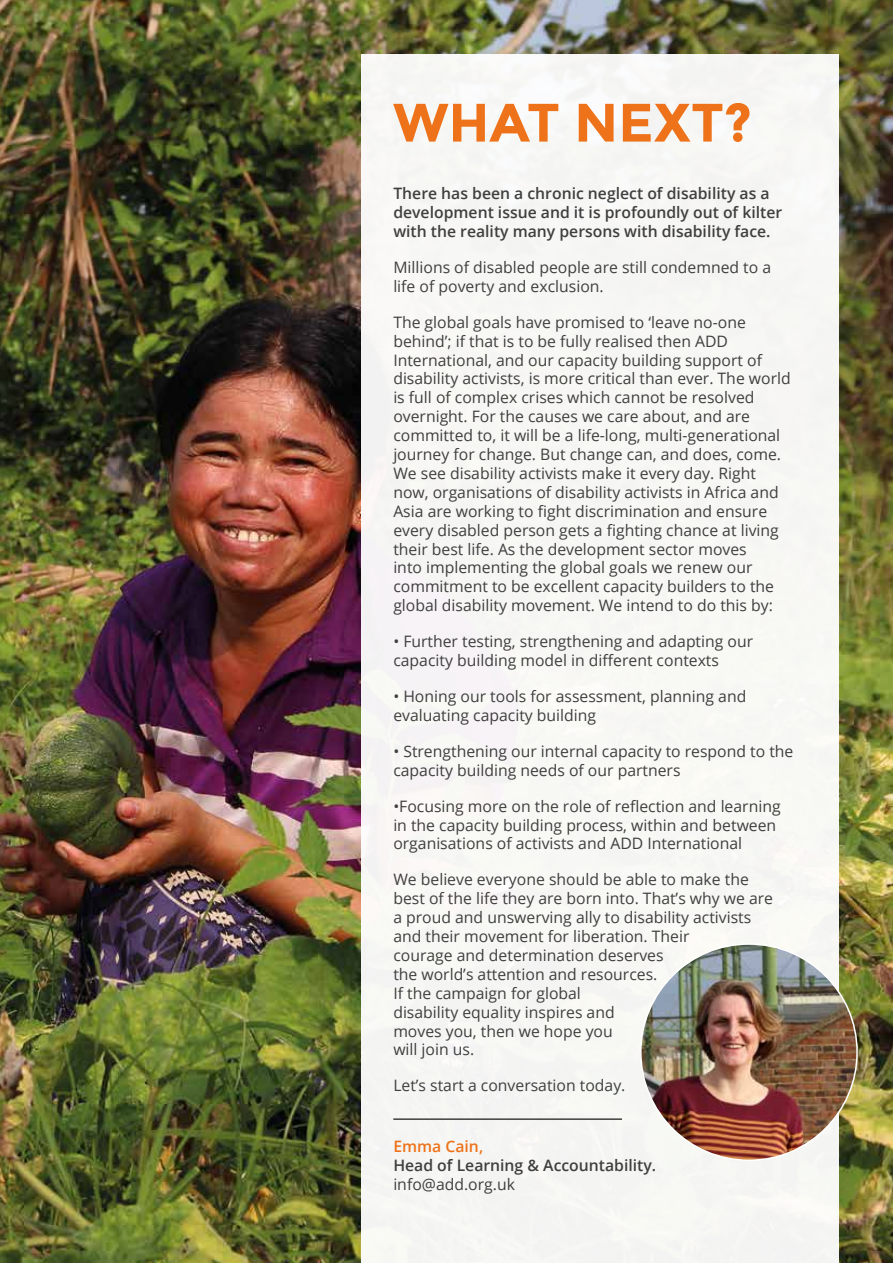
<style>
.page{position:relative;width:893px;height:1263px;background:#fff}
.page>*{position:absolute;margin:0;border:0;box-sizing:border-box;transform-origin:0 0}
.t1{font:700 54px "Montserrat";color:#ee7219}
.t2{font:15.75px/18.9px "Open Sans";color:#3f3f3e}
.t3{font:600 15.75px/18.9px "Open Sans";color:#3f3f3e}
.t4{font:600 15.75px "Open Sans";color:#ee7219}
</style>
<div class="page">
<img style="left:0;top:0;width:893px;height:1263px">
<div style="left:361px;top:54px;width:478px;height:1209px;background:#f7f7f4"></div>
<img style="left:641px;top:944px;width:216px;height:216px;border-radius:108px">
<hr style="left:393px;top:1118px;width:229px;height:2px;background:#3f3f3e">
<h1 class="t1" style="left:393px;top:90px;width:360px">WHAT NEXT?</h1>
<p class="t3" style="left:393px;top:184px;width:390px">There has been a chronic neglect of disability as a development issue and it is profoundly out of kilter with the reality many persons with disability face.</p>
<p class="t2" style="left:393px;top:257px;width:379px">Millions of disabled people are still condemned to a life of poverty and exclusion.</p>
<p class="t2" style="left:393px;top:312px;width:399px">The global goals have promised to ‘leave no-one behind’; if that is to be fully realised then ADD International, and our capacity building support of disability activists, is more critical than ever. The world is full of complex crises which cannot be resolved overnight. For the causes we care about, and are committed to, it will be a life-long, multi-generational journey for change. But change can, and does, come.<br>We see disability activists make it every day. Right now, organisations of disability activists in Africa and Asia are working to fight discrimination and ensure every disabled person gets a fighting chance at living their best life. As the development sector moves<br>into implementing the global goals we renew our commitment to be excellent capacity builders to the global disability movement. We intend to do this by:</p>
<p class="t2" style="left:393px;top:631px;width:361px">• Further testing, strengthening and adapting our capacity building model in different contexts</p>
<p class="t2" style="left:393px;top:686px;width:354px">• Honing our tools for assessment, planning and evaluating capacity building</p>
<p class="t2" style="left:393px;top:741px;width:402px">• Strengthening our internal capacity to respond to the capacity building needs of our partners</p>
<p class="t2" style="left:393px;top:796px;width:389px">•Focusing more on the role of reflection and learning in the capacity building process, within and between organisations of activists and ADD International</p>
<p class="t2" style="left:393px;top:870px;width:381px">We believe everyone should be able to make the best of the life they are born into. That’s why we are a proud and unswerving ally to disability activists and their movement for liberation. Their<br>courage and determination deserves<br>the world’s attention and resources.<br>If the campaign for global<br>disability equality inspires and<br>moves you, then we hope you<br>will join us.</p>
<p class="t2" style="left:393px;top:1076px;width:234px">Let’s start a conversation today.</p>
<p class="t4" style="left:393px;top:1135px;width:91px">Emma Cain,</p>
<p class="t3" style="left:393px;top:1155px;width:264px">Head of Learning &amp; Accountability.</p>
<p class="t2" style="left:393px;top:1174px;width:123px">info@add.org.uk</p>
</div>
